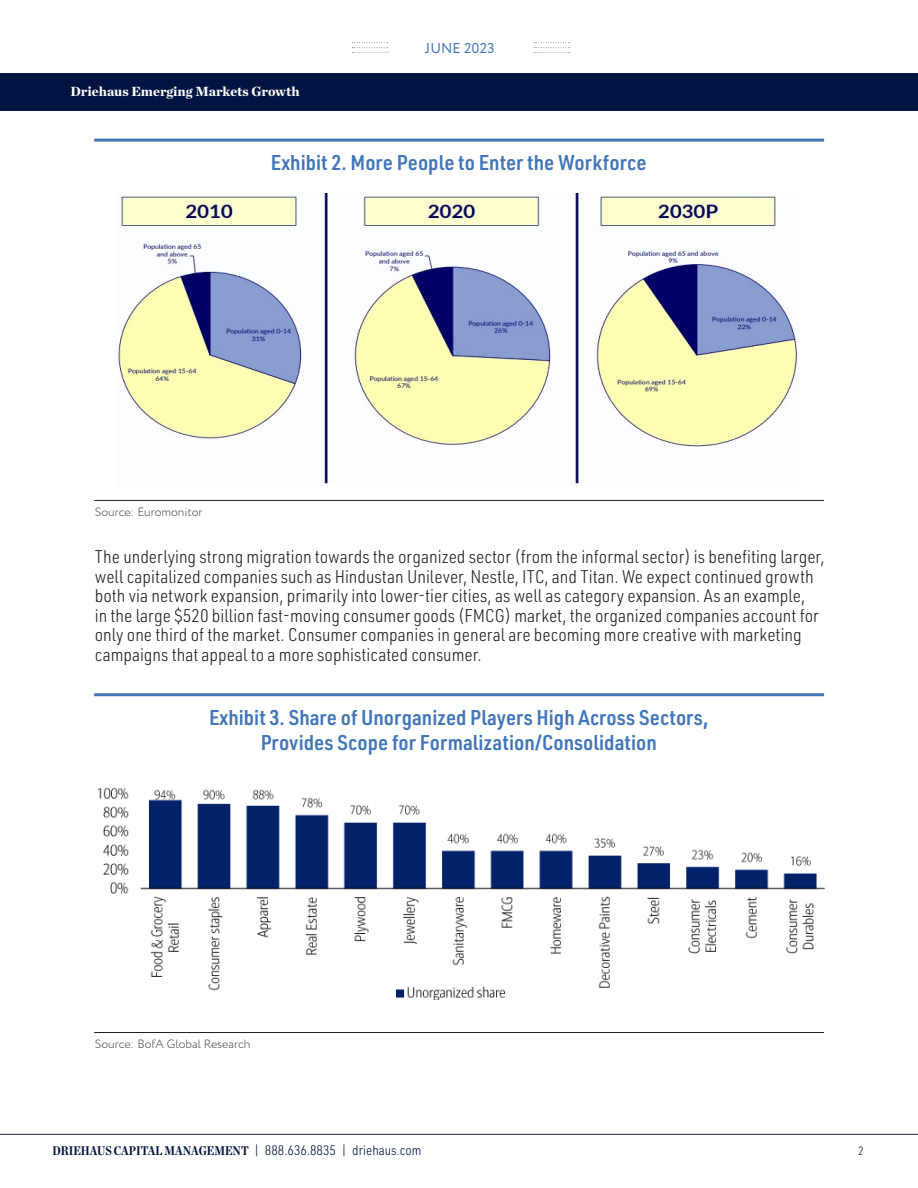
<style>
.page{position:relative;width:918px;height:1188px;background:#fff}
.page>*{position:absolute;margin:0;border:0;box-sizing:border-box;transform-origin:0 0}
.t1{font:600 21px/25.2px "URWDIN Semi Cond";color:#4176b9;text-align:center}
.t2{font:300 18px/19.5px "URWDIN Semi Cond";color:#231f20}
.t3{font:14.25px "Circe";letter-spacing:.005em;color:#4176b9}
.t4{font:300 13.5px "URWDIN Semi Cond";color:#001340}
.t5{font:900 13.5px "Chronicle Deck";color:#fff}
.t6{font:300 12px "Circe";color:#4b4c4d}
.t7{font:300 12px "URWDIN Semi Cond";color:#231f20}
.s1{font-family:"Chronicle Deck Cond";font-weight:700;font-size:12.75px}
</style>
<div class="page">
<svg style="left:352px;top:42px;width:36px;height:11px"></svg>
<svg style="left:534px;top:42px;width:36px;height:11px"></svg>
<hr style="left:0;top:1134px;width:918px;height:1px;background:#1f2043">
<div style="left:0;top:73px;width:918px;height:38px;background:#001441"></div>
<hr style="left:94px;top:139px;width:730px;height:3px;background:#4176b9">
<hr style="left:94px;top:693px;width:730px;height:3px;background:#4176b9">
<hr style="left:94px;top:500px;width:730px;height:1px;background:#231f20">
<hr style="left:94px;top:1032px;width:730px;height:1px;background:#231f20">
<img style="left:118px;top:194px;width:679px;height:290px">
<img style="left:97px;top:787px;width:729px;height:212px">
<p class="t5" style="left:71px;top:80px;width:231px">Driehaus Emerging Markets Growth</p>
<p class="t3" style="left:425px;top:39px;width:71px">JUNE 2023</p>
<p class="t1" style="left:271px;top:149px;width:377px">Exhibit 2. More People to Enter the Workforce</p>
<p class="t6" style="left:95px;top:504px;width:109px">Source: Euromonitor</p>
<p class="t2" style="left:95px;top:547px;width:731px">The underlying strong migration towards the organized sector (from the informal sector) is benefiting larger, well capitalized companies such as Hindustan Unilever, Nestle, ITC, and Titan. We expect continued growth both via network expansion, primarily into lower-tier cities, as well as category expansion. As an example,<br>in the large $520 billion fast-moving consumer goods (FMCG) market, the organized companies account for only one third of the market. Consumer companies in general are becoming more creative with marketing campaigns that appeal to a more sophisticated consumer.</p>
<p class="t1" style="left:209px;top:704px;width:501px">Exhibit 3. Share of Unorganized Players High Across Sectors,<br>Provides Scope for Formalization/Consolidation</p>
<p class="t6" style="left:95px;top:1036px;width:157px">Source: BofA Global Research</p>
<p class="t4" style="left:52px;top:1142px;width:371px"><span class="s1">DRIEHAUS CAPITAL MANAGEMENT</span> | 888.636.8835 | driehaus.com</p>
<p class="t7" style="left:858px;top:1143px;width:7px">2</p>
</div>
